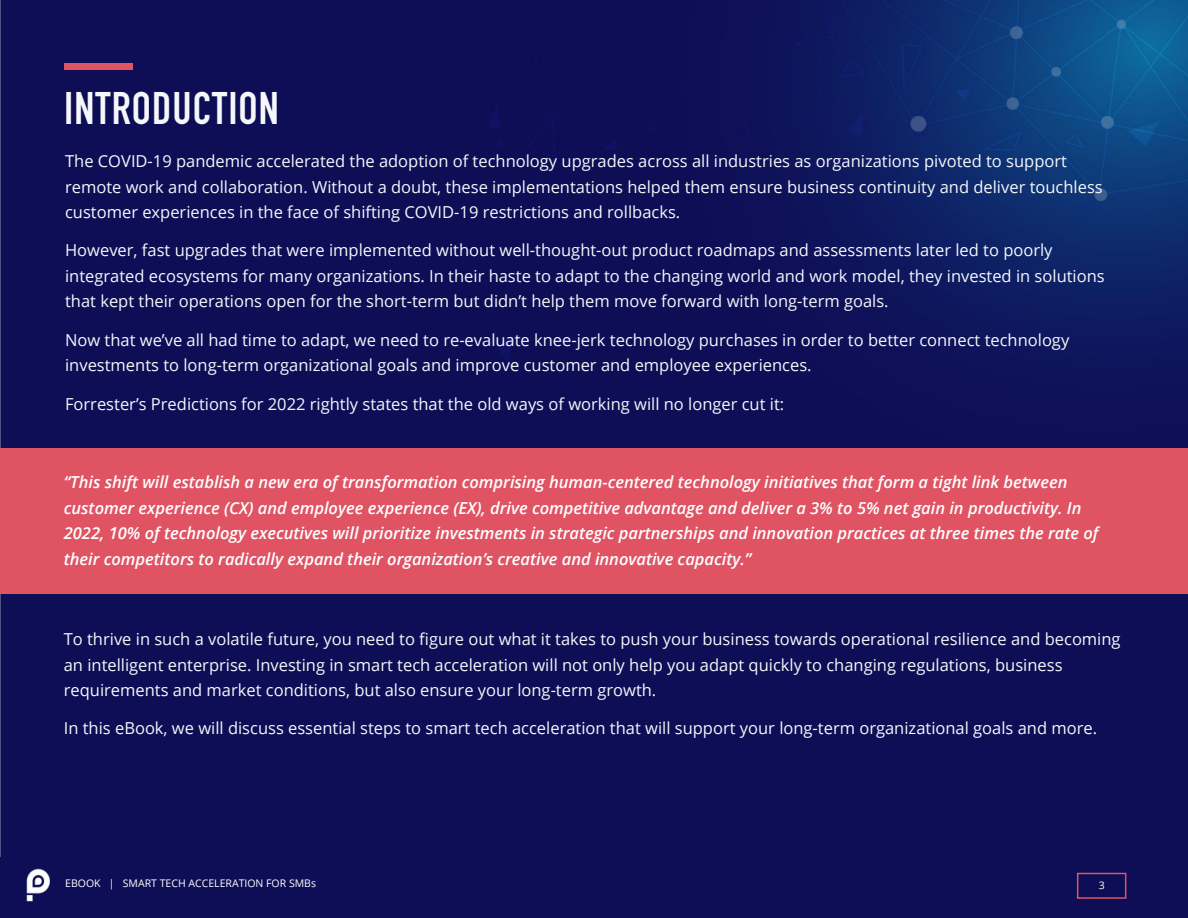
<style>
.page{position:relative;width:1188px;height:918px;background:#fff}
.page>*{position:absolute;margin:0;border:0;box-sizing:border-box;transform-origin:0 0}
.t1{font:700 45px "DIN Condensed";letter-spacing:.025em;color:#f5f7fa}
.t2{font:16.5px/25.5px "Open Sans";color:#f5f7fa}
.t3{font:italic 600 16.5px/25.5px "Open Sans";color:#fff}
.t4{font:10.5px "Open Sans";color:#fff}
</style>
<div class="page">
<div style="left:0;top:857px;width:1188px;height:61px;background:#0e0e56"></div>
<div style="left:1077px;top:873px;width:49px;height:26px;border:2px solid #e05363"></div>
<img style="left:0;top:0;width:1188px;height:857px">
<div style="left:0;top:448px;width:1188px;height:146px;background:#e05363"></div>
<div style="left:65px;top:63px;width:68px;height:7px;background:#e05363"></div>
<img style="left:26px;top:869px;width:24px;height:32px">
<h1 class="t1" style="left:64px;top:82px;width:216px">INTRODUCTION</h1>
<p class="t2" style="left:65px;top:150px;width:1039px">The COVID-19 pandemic accelerated the adoption of technology upgrades across all industries as organizations pivoted to support remote work and collaboration. Without a doubt, these implementations helped them ensure business continuity and deliver touchless customer experiences in the face of shifting COVID-19 restrictions and rollbacks.</p>
<p class="t2" style="left:65px;top:239px;width:1041px">However, fast upgrades that were implemented without well-thought-out product roadmaps and assessments later led to poorly integrated ecosystems for many organizations. In their haste to adapt to the changing world and work model, they invested in solutions that kept their operations open for the short-term but didn’t help them move forward with long-term goals.</p>
<p class="t2" style="left:65px;top:329px;width:1006px">Now that we’ve all had time to adapt, we need to re-evaluate knee-jerk technology purchases in order to better connect technology investments to long-term organizational goals and improve customer and employee experiences.</p>
<p class="t2" style="left:65px;top:392px;width:721px">Forrester’s Predictions for 2022 rightly states that the old ways of working will no longer cut it:</p>
<p class="t3" style="left:64px;top:471px;width:1036px">“This shift will establish a new era of transformation comprising human-centered technology initiatives that form a tight link between customer experience (CX) and employee experience (EX), drive competitive advantage and deliver a 3% to 5% net gain in productivity. In 2022, 10% of technology executives will prioritize investments in strategic partnerships and innovation practices at three times the rate of their competitors to radically expand their organization’s creative and innovative capacity.”</p>
<p class="t2" style="left:64px;top:628px;width:1058px">To thrive in such a volatile future, you need to figure out what it takes to push your business towards operational resilience and becoming an intelligent enterprise. Investing in smart tech acceleration will not only help you adapt quickly to changing regulations, business requirements and market conditions, but also ensure your long-term growth.</p>
<p class="t2" style="left:64px;top:717px;width:1035px">In this eBook, we will discuss essential steps to smart tech acceleration that will support your long-term organizational goals and more.</p>
<p class="t4" style="left:65px;top:879px;width:252px">EBOOK | SMART TECH ACCELERATION FOR SMBs</p>
<p class="t4" style="left:1099px;top:881px;width:8px">3</p>
</div>
